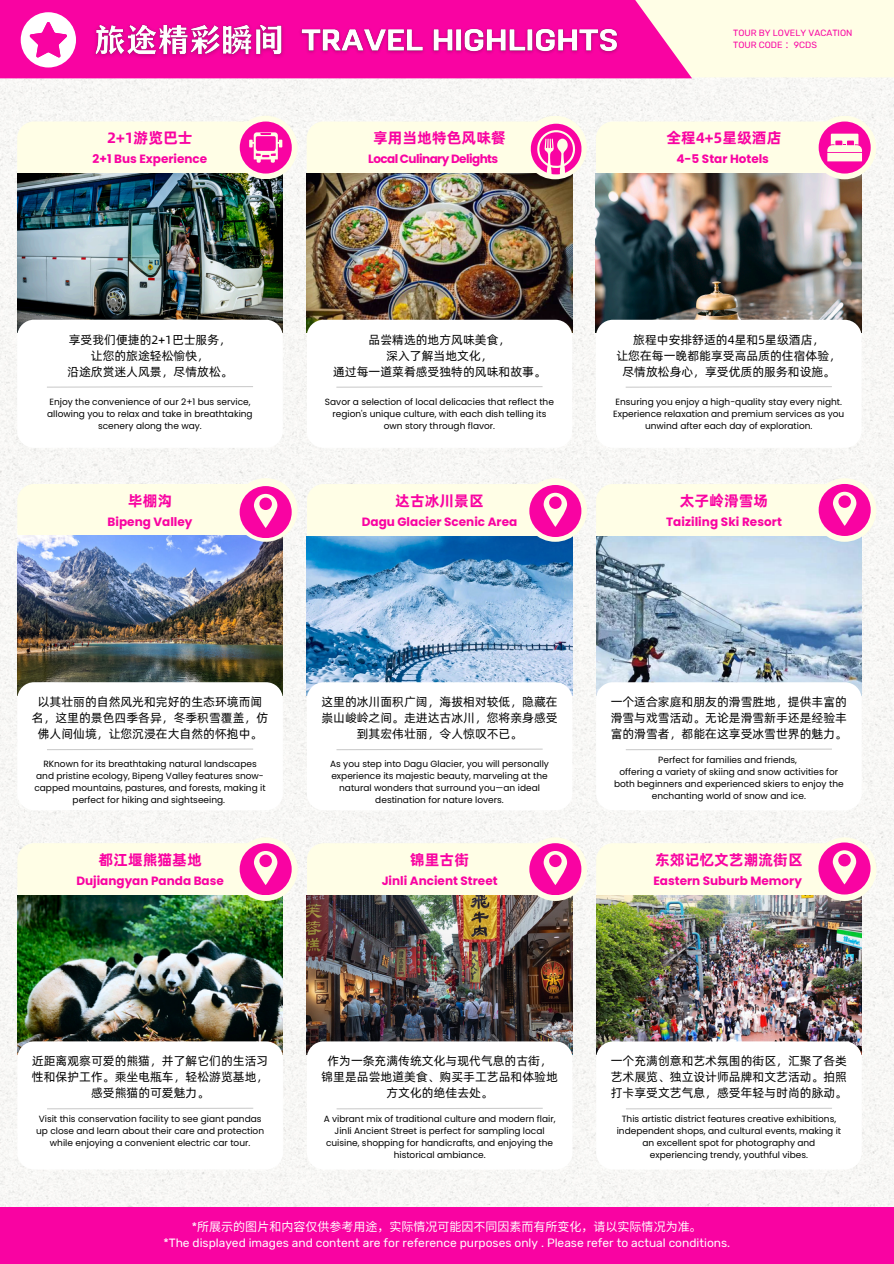
<style>
.page{position:relative;width:894px;height:1264px;background:#fff}
.page>*{position:absolute;margin:0;border:0;box-sizing:border-box;transform-origin:0 0}
.t1{font:700 15px "Alibaba Pu Hui Ti";color:#f903a2}
.t2{font:12px/16px "Alibaba Pu Hui Ti";color:#000;text-align:center}
.t3{font:700 12px "Poppins";color:#f903a2}
.t4{font:12px/16px "Rubik";color:#fff;text-align:center}
.t5{font:700 12px "Poppins";letter-spacing:-.045em;color:#f903a2}
.t6{font:9px/12px "Poppins";color:#000;text-align:center}
.t7{font:9px "Rubik";color:#f903a2}
.s1{font-family:"Noto Sans CJ Ksc"}
</style>
<div class="page">
<div style="left:0;top:77px;width:893px;height:1129px;background:#f7f7f5"></div>
<div style="left:691px;top:0;width:202px;height:77px;background:#fffee6"></div>
<svg style="left:0;top:0;width:691px;height:78px;background:#f91ba8"></svg>
<svg style="left:21px;top:12px;width:55px;height:55px"></svg>
<div style="left:0;top:1206px;width:893px;height:57px;background:#f903a2"></div>
<img style="left:17px;top:185px;width:266px;height:148px">
<div style="left:17px;top:320px;width:266px;height:128px;background:#fff;border-radius:17px"></div>
<div style="left:234px;top:116px;width:63px;height:63px;background:#fffee6;border-radius:50%"></div>
<svg style="left:47px;top:386px;width:206px;height:2px"></svg>
<img style="left:306px;top:185px;width:266px;height:148px">
<div style="left:306px;top:320px;width:266px;height:128px;background:#fff;border-radius:17px"></div>
<div style="left:523px;top:116px;width:63px;height:63px;background:#fffee6;border-radius:50%"></div>
<svg style="left:336px;top:386px;width:207px;height:2px"></svg>
<img style="left:595px;top:185px;width:266px;height:148px">
<div style="left:595px;top:320px;width:266px;height:128px;background:#fff;border-radius:17px"></div>
<div style="left:812px;top:116px;width:64px;height:63px;background:#fffee6;border-radius:50%"></div>
<svg style="left:595px;top:121px;width:275px;height:64px;background:#f0d9d1"></svg>
<svg style="left:625px;top:386px;width:207px;height:2px"></svg>
<img style="left:17px;top:907px;width:266px;height:147px">
<div style="left:17px;top:1041px;width:266px;height:128px;background:#fff;border-radius:17px"></div>
<div style="left:234px;top:837px;width:63px;height:63px;background:#fffee6;border-radius:50%"></div>
<svg style="left:17px;top:843px;width:274px;height:64px;background:#d9cac1"></svg>
<svg style="left:47px;top:1107px;width:207px;height:2px"></svg>
<img style="left:307px;top:548px;width:265px;height:147px">
<div style="left:307px;top:682px;width:265px;height:128px;background:#fff;border-radius:17px"></div>
<div style="left:523px;top:478px;width:64px;height:64px;background:#fffee6;border-radius:50%"></div>
<svg style="left:307px;top:484px;width:274px;height:64px;background:#d8ced8"></svg>
<svg style="left:336px;top:748px;width:207px;height:2px"></svg>
<img style="left:596px;top:548px;width:265px;height:147px">
<div style="left:596px;top:682px;width:265px;height:128px;background:#fff;border-radius:17px"></div>
<div style="left:812px;top:478px;width:64px;height:64px;background:#fffee6;border-radius:50%"></div>
<svg style="left:596px;top:484px;width:274px;height:64px;background:#f3dee0"></svg>
<svg style="left:626px;top:748px;width:206px;height:2px"></svg>
<img style="left:307px;top:907px;width:265px;height:147px">
<div style="left:307px;top:1041px;width:265px;height:128px;background:#fff;border-radius:17px"></div>
<div style="left:523px;top:837px;width:64px;height:64px;background:#fffee6;border-radius:50%"></div>
<svg style="left:307px;top:843px;width:274px;height:64px;background:#e3c9c5"></svg>
<svg style="left:336px;top:1107px;width:207px;height:2px"></svg>
<img style="left:596px;top:907px;width:265px;height:147px">
<div style="left:596px;top:1041px;width:265px;height:128px;background:#fff;border-radius:17px"></div>
<div style="left:812px;top:837px;width:64px;height:64px;background:#fffee6;border-radius:50%"></div>
<svg style="left:626px;top:1107px;width:206px;height:2px"></svg>
<img style="left:17px;top:548px;width:266px;height:147px">
<div style="left:17px;top:682px;width:266px;height:128px;background:#fff;border-radius:17px"></div>
<div style="left:234px;top:478px;width:63px;height:64px;background:#fffee6;border-radius:50%"></div>
<svg style="left:47px;top:748px;width:206px;height:2px"></svg>
<svg style="left:306px;top:121px;width:275px;height:64px;background:#e3ccc5"></svg>
<svg style="left:17px;top:484px;width:274px;height:64px;background:#e9d6e1"></svg>
<svg style="left:596px;top:842px;width:274px;height:65px;background:#efd8d4"></svg>
<svg style="left:17px;top:121px;width:274px;height:64px;background:#ddc8c7"></svg>
<img style="left:88px;top:18px;width:203px;height:46px">
<img style="left:295px;top:10px;width:328px;height:62px">
<h3 class="t7" style="left:733px;top:28px;width:121px">TOUR BY LOVELY VACATION</h3>
<h5 class="t7" style="left:733px;top:40px;width:85px">TOUR CODE <span class="s1">：</span>9CDS</h5>
<h3 class="t1" style="left:107px;top:128px;width:87px">2+1游览巴士</h3>
<p class="t3" style="left:93px;top:151px;width:116px">2+1 Bus Experience</p>
<h3 class="t1" style="left:373px;top:128px;width:134px">享用当地特色风味餐</h3>
<h5 class="t5" style="left:368px;top:151px;width:132px">Local Culinary Delights</h5>
<p class="t1" style="left:666px;top:128px;width:116px">全程4+5星级酒店</p>
<h3 class="t3" style="left:676px;top:151px;width:94px">4-5 Star Hotels</h3>
<h5 class="t2" style="left:67px;top:331px;width:167px">享受我们便捷的2+1巴士服务，让您的旅途轻松愉快，<br>沿途欣赏迷人风景，尽情放松。</h5>
<h4 class="t6" style="left:47px;top:396px;width:207px">Enjoy the convenience of our 2+1 bus service, allowing you to relax and take in breathtaking scenery along the way.</h4>
<p class="t2" style="left:333px;top:331px;width:214px">品尝精选的地方风味美食，<br>深入了解当地文化，<br>通过每一道菜肴感受独特的风味和故事。</p>
<h4 class="t6" style="left:325px;top:396px;width:230px">Savor a selection of local delicacies that reflect the region's unique culture, with each dish telling its own story through flavor.</h4>
<p class="t2" style="left:616px;top:331px;width:226px">旅程中安排舒适的4星和5星级酒店，<br>让您在每一晚都能享受高品质的住宿体验，尽情放松身心，享受优质的服务和设施。</p>
<h5 class="t6" style="left:613px;top:396px;width:233px">Ensuring you enjoy a high-quality stay every night.<br>Experience relaxation and premium services as you unwind after each day of exploration.</h5>
<p class="t1" style="left:128px;top:490px;width:46px">毕棚沟</p>
<h3 class="t1" style="left:395px;top:490px;width:90px">达古冰川景区</h3>
<p class="t1" style="left:679px;top:490px;width:90px">太子岭滑雪场</p>
<h4 class="t3" style="left:108px;top:513px;width:86px">Bipeng Valley</h4>
<p class="t3" style="left:362px;top:513px;width:157px">Dagu Glacier Scenic Area</p>
<h3 class="t3" style="left:666px;top:513px;width:117px">Taiziling Ski Resort</h3>
<p class="t2" style="left:32px;top:693px;width:238px">以其壮丽的自然风光和完好的生态环境而闻名，这里的景色四季各异，冬季积雪覆盖，仿佛人间仙境，让您沉浸在大自然的怀抱中。</p>
<p class="t6" style="left:34px;top:758px;width:233px">RKnown for its breathtaking natural landscapes and pristine ecology, Bipeng Valley features snow&shy;capped mountains, pastures, and forests, making it perfect for hiking and sightseeing.</p>
<h5 class="t2" style="left:321px;top:693px;width:238px">这里的冰川面积广阔，海拔相对较低，隐藏在崇山峻岭之间。走进达古冰川，您将亲身感受到其宏伟壮丽，令人惊叹不已。</h5>
<h4 class="t6" style="left:330px;top:758px;width:220px">As you step into Dagu Glacier, you will personally experience its majestic beauty, marveling at the natural wonders that surround you—an ideal destination for nature lovers.</h4>
<p class="t2" style="left:610px;top:693px;width:238px;text-align:justify">一个适合家庭和朋友的滑雪胜地，提供丰富的滑雪与戏雪活动。无论是滑雪新手还是经验丰富的滑雪者，都能在这享受冰雪世界的魅力。</p>
<h5 class="t6" style="left:658px;top:754px;width:140px">Perfect for families and friends,</h5>
<p class="t6" style="left:613px;top:766px;width:231px">offering a variety of skiing and snow activities for both beginners and experienced skiers to enjoy the enchanting world of snow and ice.</p>
<p class="t1" style="left:98px;top:849px;width:105px">都江堰熊猫基地</p>
<p class="t3" style="left:76px;top:872px;width:149px">Dujiangyan Panda Base</p>
<h4 class="t1" style="left:410px;top:849px;width:61px">锦里古街</h4>
<p class="t3" style="left:381px;top:872px;width:117px">Jinli Ancient Street</p>
<p class="t1" style="left:655px;top:849px;width:149px">东郊记忆文艺潮流街区</p>
<p class="t3" style="left:653px;top:872px;width:150px">Eastern Suburb Memory</p>
<h4 class="t2" style="left:32px;top:1052px;width:238px">近距离观察可爱的熊猫，并了解它们的生活习性和保护工作。乘坐电瓶车，轻松游览基地，感受熊猫的可爱魅力。</h4>
<p class="t6" style="left:36px;top:1113px;width:229px">Visit this conservation facility to see giant pandas up close and learn about their care and protection while enjoying a convenient electric car tour.</p>
<p class="t2" style="left:321px;top:1052px;width:238px">作为一条充满传统文化与现代气息的古街，锦里是品尝地道美食、购买手工艺品和体验地方文化的绝佳去处。</p>
<p class="t6" style="left:323px;top:1113px;width:233px">A vibrant mix of traditional culture and modern flair, Jinli Ancient Street is perfect for sampling local cuisine, shopping for handicrafts, and enjoying the historical ambiance.</p>
<h3 class="t2" style="left:610px;top:1052px;width:238px;text-align:justify">一个充满创意和艺术氛围的街区，汇聚了各类艺术展览、独立设计师品牌和文艺活动。拍照打卡享受文艺气息，感受年轻与时尚的脉动。</h3>
<h5 class="t6" style="left:616px;top:1113px;width:226px">This artistic district features creative exhibitions, independent shops, and cultural events, making it an excellent spot for photography and experiencing trendy, youthful vibes.</h5>
<p class="t4" style="left:163px;top:1218px;width:568px">*<span class="s1">所展示的图片和内容仅供参考用途，实际情况可能因不同因素而有所变化，请以实际情况为准。<br></span>*The displayed images and content are for reference purposes only . Please refer to actual conditions.</p>
</div>
